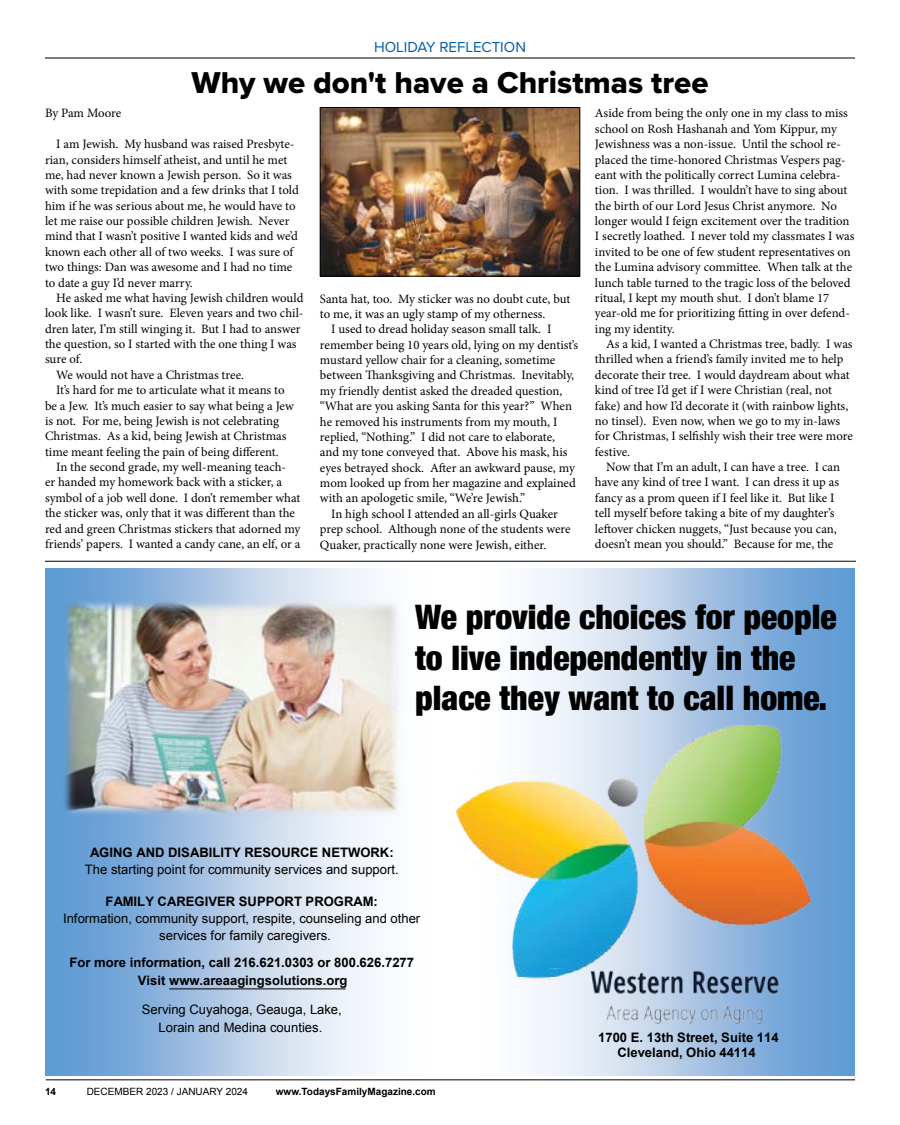
<style>
.page{position:relative;width:900px;height:1125px;background:#fff}
.page>*{position:absolute;margin:0;border:0;box-sizing:border-box;transform-origin:0 0}
.t1{font:900 condensed 33.75px/40.5px "Helvetica Neue";color:#000}
.t2{font:31.25px "Proxima Nova Extrabld";color:#000}
.t3{font:15px "Proxima Nova";color:#005baa}
.t4{font:700 13.12px "Arial";color:#000}
.t5{font:13px/17.6px "Arial";color:#000;text-align:center}
.t6{font:700 13px "Arial";color:#000}
.t7{font:700 13px "Arial";color:#000}
.t8{font:12.75px/15.4px "Minion Pro";letter-spacing:-.005em;color:#000}
.t9{font:700 10px "Arial";color:#000}
.t10{font:10px "Arial";color:#000}
.s1{font-style:inherit}
</style>
<div class="page">
<hr style="left:46px;top:1080px;width:809px;height:1px;background:#000">
<svg style="left:45px;top:568px;width:810px;height:508px"></svg>
<img style="left:60px;top:598px;width:342px;height:220px">
<img style="left:449px;top:719px;width:364px;height:259px">
<img style="left:527px;top:968px;width:256px;height:59px">
<hr style="left:169px;top:989px;width:177px;height:1px;background:#000">
<hr style="left:45px;top:561px;width:811px;height:1px;background:#000">
<img style="left:322px;top:109px;width:256px;height:165px">
<div style="left:320px;top:107px;width:260px;height:169px;border:1px solid #000"></div>
<hr style="left:45px;top:58px;width:810px;height:1px;background:#000">
<p class="t3" style="left:374px;top:36px;width:153px">HOLIDAY REFLECTION</p>
<h2 class="t2" style="left:191px;top:60px;width:519px">Why we don't have a Christmas tree</h2>
<p class="t8" style="left:45px;top:106px;width:78px">By Pam Moore</p>
<p class="t8" style="left:45px;top:137px;width:255px;text-indent:11px">I am Jewish. My husband was raised Presbyte&shy;rian, considers himself atheist, and until he met me, had never known a Jewish person. So it was with some trepidation and a few drinks that I told him if he was serious about me, he would have to let me raise our possible children Jewish. Never mind that I wasn’t positive I wanted kids and we’d known each other all of two weeks. I was sure of two things: Dan was awesome and I had no time to date a guy I’d never marry.</p>
<p class="t8" style="left:56px;top:290px;width:249px">He asked me what having Jewish children would</p>
<p class="t8" style="left:45px;top:306px;width:260px">look like. I wasn’t sure. Eleven years and two chil-</p>
<p class="t8" style="left:45px;top:321px;width:257px">dren later, I’m still winging it. But I had to answer</p>
<p class="t8" style="left:45px;top:336px;width:253px">the question, so I started with the one thing I was</p>
<p class="t8" style="left:45px;top:352px;width:39px">sure of.</p>
<p class="t8" style="left:56px;top:367px;width:189px">We would not have a Christmas tree.</p>
<p class="t8" style="left:56px;top:383px;width:230px">It’s hard for me to articulate what it means to</p>
<p class="t8" style="left:45px;top:398px;width:250px">be a Jew. It’s much easier to say what being a Jew</p>
<p class="t8" style="left:45px;top:413px;width:236px">is not. For me, being Jewish is not celebrating</p>
<p class="t8" style="left:45px;top:429px;width:243px">Christmas. As a kid, being Jewish at Christmas</p>
<p class="t8" style="left:45px;top:444px;width:235px">time meant feeling the pain of being different.</p>
<p class="t8" style="left:56px;top:459px;width:231px">In the second grade, my well-meaning teach-</p>
<p class="t8" style="left:45px;top:475px;width:239px">er handed my homework back with a sticker, a</p>
<p class="t8" style="left:45px;top:490px;width:257px">symbol of a job well done. I don’t remember what</p>
<p class="t8" style="left:45px;top:506px;width:251px">the sticker was, only that it was different than the</p>
<p class="t8" style="left:45px;top:521px;width:257px">red and green Christmas stickers that adorned my</p>
<p class="t8" style="left:45px;top:536px;width:257px">friends’ papers. I wanted a candy cane, an elf, or a</p>
<p class="t8" style="left:320px;top:291px;width:252px">Santa hat, too. My sticker was no doubt cute, but to me, it was an ugly stamp of my otherness.</p>
<p class="t8" style="left:331px;top:322px;width:222px">I used to dread holiday season small talk. I</p>
<p class="t8" style="left:320px;top:337px;width:260px">remember being 10 years old, lying on my dentist’s</p>
<p class="t8" style="left:320px;top:352px;width:237px">mustard yellow chair for a cleaning, sometime</p>
<p class="t8" style="left:320px;top:368px;width:256px">between Thanksgiving and Christmas. Inevitably,</p>
<p class="t8" style="left:320px;top:383px;width:244px">my friendly dentist asked the dreaded question,</p>
<p class="t8" style="left:320px;top:398px;width:254px">“What are you asking Santa for this year?” When</p>
<p class="t8" style="left:320px;top:414px;width:239px">he removed his instruments from my mouth, I</p>
<p class="t8" style="left:320px;top:429px;width:237px">replied, “Nothing.” I did not care to elaborate,</p>
<p class="t8" style="left:320px;top:445px;width:249px">and my tone conveyed that. Above his mask, his</p>
<p class="t8" style="left:320px;top:460px;width:256px">eyes betrayed shock. After an awkward pause, my</p>
<p class="t8" style="left:320px;top:475px;width:257px">mom looked up from her magazine and explained</p>
<p class="t8" style="left:320px;top:491px;width:207px">with an apologetic smile, “We’re Jewish.”</p>
<p class="t8" style="left:331px;top:506px;width:228px">In high school I attended an all-girls Quaker</p>
<p class="t8" style="left:320px;top:521px;width:252px">prep school. Although none of the students were</p>
<p class="t8" style="left:320px;top:537px;width:228px">Quaker, practically none were Jewish, either.</p>
<p class="t8" style="left:595px;top:106px;width:261px">Aside from being the only one in my class to miss school on Rosh Hashanah and Yom Kippur, my Jewishness was a non-issue. Until the school re&shy;placed the time-honored Christmas Vespers pag&shy;eant with the politically correct Lumina celebra&shy;tion. I was thrilled. I wouldn’t have to sing about the birth of our Lord Jesus Christ anymore. No longer would I feign excitement over the tradition I secretly loathed. I never told my classmates I was invited to be one of few student representatives on the Lumina advisory committee. When talk at the lunch table turned to the tragic loss of the beloved ritual, I kept my mouth shut. I don’t blame 17 year-old me for prioritizing fitting in over defend&shy;ing my identity.</p>
<p class="t8" style="left:595px;top:336px;width:259px;text-indent:11px">As a kid, I wanted a Christmas tree, badly. I was thrilled when a friend’s family invited me to help decorate their tree. I would daydream about what kind of tree I’d get if I were Christian (real, not fake) and how I’d decorate it (with rainbow lights, no tinsel). Even now, when we go to my in-laws for Christmas, I selfishly wish their tree were more festive.</p>
<p class="t8" style="left:595px;top:459px;width:247px;text-indent:11px">Now that I’m an adult, I can have a tree. I can have any kind of tree I want. I can dress it up as fancy as a prom queen if I feel like it. But like I tell myself before taking a bite of my daughter’s leftover chicken nuggets, “Just because you can, doesn’t mean you should.” Because for me, the</p>
<h1 class="t1" style="left:415px;top:595px;width:423px">We provide choices for people to live independently in the place they want to call home.</h1>
<p class="t6" style="left:90px;top:844px;width:305px">AGING AND DISABILITY RESOURCE NETWORK:</p>
<p class="t5" style="left:85px;top:861px;width:315px">The starting point for community services and support.</p>
<p class="t6" style="left:106px;top:892px;width:274px">FAMILY CAREGIVER SUPPORT PROGRAM:</p>
<p class="t5" style="left:63px;top:910px;width:359px">Information, community support, respite, counseling and other services for family caregivers.</p>
<p class="t4" style="left:70px;top:954px;width:346px">For more information, call 216.621.0303 or 800.626.7277</p>
<p class="t7" style="left:138px;top:972px;width:211px"><span class="s1">Visit</span> www.areaagingsolutions.org</p>
<p class="t5" style="left:142px;top:1001px;width:202px">Serving Cuyahoga, Geauga, Lake,<br>Lorain and Medina <span class="s1">c</span>ounties.</p>
<p class="t9" style="left:45px;top:1085px;width:13px">14</p>
<p class="t10" style="left:87px;top:1085px;width:163px">DECEMBER 2023 / JANUARY 2024</p>
<p class="t9" style="left:276px;top:1085px;width:162px">www.TodaysFamilyMagazine.com</p>
<p class="t4" style="left:598px;top:1029px;width:182px">1700 E. 13th Street, Suite 114</p>
<p class="t6" style="left:617px;top:1044px;width:140px">Cleveland, Ohio 44114</p>
</div>
